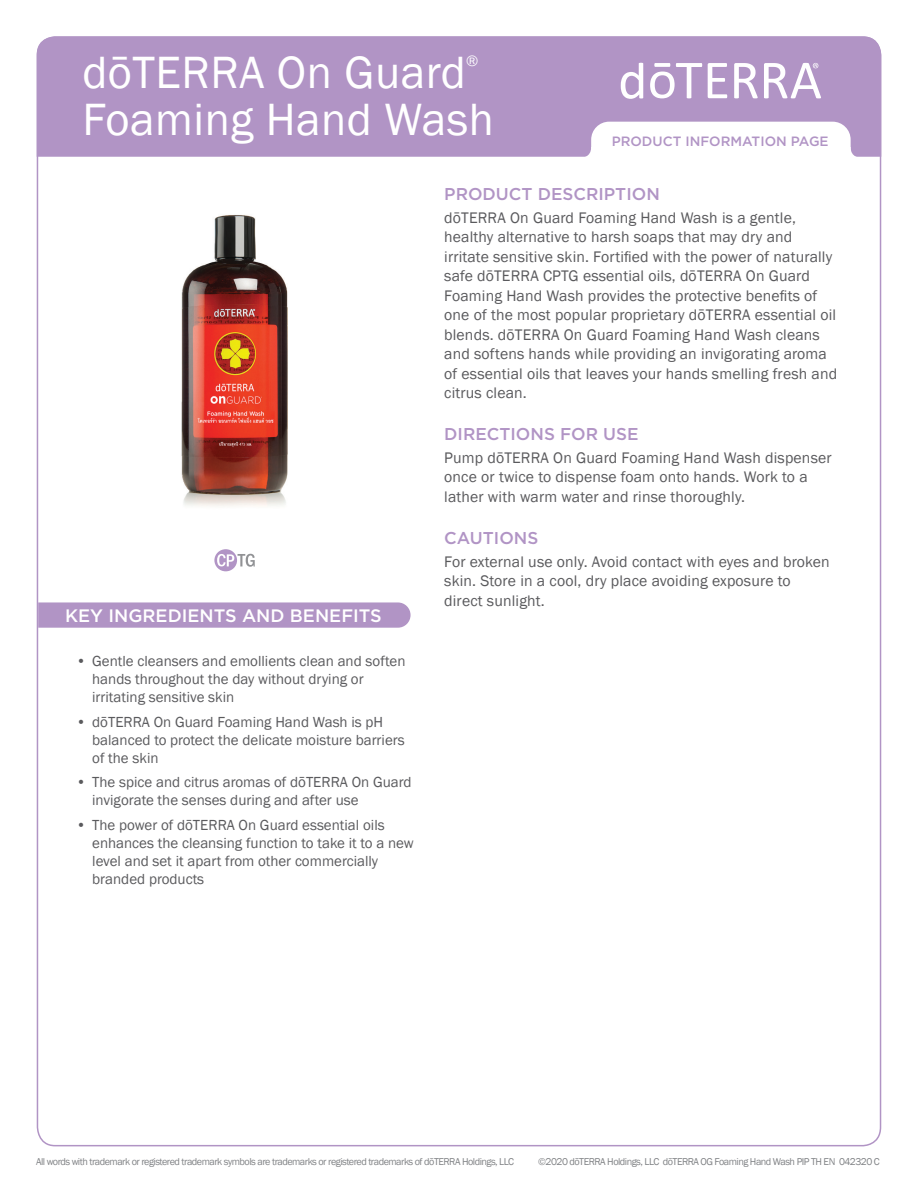
<style>
.page{position:relative;width:918px;height:1188px;background:#fff}
.page>*{position:absolute;margin:0;border:0;box-sizing:border-box;transform-origin:0 0}
.t1{font:46.5px "Franklin Gothic";letter-spacing:.01em;color:#fff}
.t2{font:500 18px "Gotham";color:#fff}
.t3{font:500 17.1px "Gotham";color:#b194c5}
.t4{font:15.75px/19.5px "Franklin Gothic";letter-spacing:.01em;color:#5a5a5d}
.t5{font:15.75px "Franklin Gothic";color:#fff}
.t6{font:15px/18px "Franklin Gothic";color:#5a5a5d}
.t7{font:500 13.5px "Gotham";color:#b194c5}
.t8{font:10.2px "Franklin Gothic";letter-spacing:-.05em;color:#808285}
</style>
<div class="page">
<div style="left:37px;top:36px;width:844px;height:121px;background:#b194c5"></div>
<svg style="left:734px;top:63px;width:24px;height:35px"></svg>
<svg style="left:708px;top:63px;width:19px;height:35px"></svg>
<svg style="left:650px;top:63px;width:52px;height:35px"></svg>
<svg style="left:621px;top:63px;width:22px;height:36px"></svg>
<svg style="left:764px;top:63px;width:57px;height:35px"></svg>
<svg style="left:581px;top:122px;width:280px;height:35px"></svg>
<img style="left:181px;top:215px;width:107px;height:291px">
<svg style="left:38px;top:602px;width:373px;height:26px;background:#b398c7"></svg>
<svg style="left:214px;top:549px;width:41px;height:22px"></svg>
<h1 class="t1" style="left:82px;top:44px;width:385px">dōTERRA On Guard</h1>
<p class="t5" style="left:466px;top:51px;width:14px">®</p>
<h1 class="t1" style="left:82px;top:90px;width:413px">Foaming Hand Wash</h1>
<p class="t7" style="left:612px;top:132px;width:218px">PRODUCT INFORMATION PAGE</p>
<p class="t2" style="left:65px;top:604px;width:318px">KEY INGREDIENTS AND BENEFITS</p>
<p class="t6" style="left:92px;top:652px;width:315px;text-indent:-16px">• Gentle cleansers and emollients clean and soften hands throughout the day without drying or irritating sensitive skin</p>
<p class="t6" style="left:92px;top:713px;width:314px;text-indent:-16px">• dōTERRA On Guard Foaming Hand Wash is pH balanced to protect the delicate moisture barriers of the skin</p>
<p class="t6" style="left:92px;top:774px;width:321px;text-indent:-16px">• The spice and citrus aromas of dōTERRA On Guard invigorate the senses during and after use</p>
<p class="t6" style="left:92px;top:817px;width:323px;text-indent:-16px">• The power of dōTERRA On Guard essential oils enhances the cleansing function to take it to a new level and set it apart from other commercially branded products</p>
<p class="t3" style="left:444px;top:182px;width:217px">PRODUCT DESCRIPTION</p>
<p class="t4" style="left:444px;top:208px;width:395px">dōTERRA On Guard Foaming Hand Wash is a gentle, healthy alternative to harsh soaps that may dry and irritate sensitive skin. Fortified with the power of naturally safe dōTERRA CPTG essential oils, dōTERRA On Guard Foaming Hand Wash provides the protective benefits of one of the most popular proprietary dōTERRA essential oil blends. dōTERRA On Guard Foaming Hand Wash cleans and softens hands while providing an invigorating aroma of essential oils that leaves your hands smelling fresh and citrus clean.</p>
<p class="t3" style="left:444px;top:423px;width:196px">DIRECTIONS FOR USE</p>
<p class="t4" style="left:444px;top:448px;width:389px">Pump dōTERRA On Guard Foaming Hand Wash dispenser once or twice to dispense foam onto hands. Work to a lather with warm water and rinse thoroughly.</p>
<p class="t3" style="left:444px;top:527px;width:96px">CAUTIONS</p>
<p class="t4" style="left:444px;top:552px;width:387px">For external use only. Avoid contact with eyes and broken skin. Store in a cool, dry place avoiding exposure to direct sunlight.</p>
<p class="t8" style="left:36px;top:1155px;width:479px">All words with trademark or registered trademark symbols are trademarks or registered trademarks of dōTERRA Holdings, LLC</p>
<p class="t8" style="left:538px;top:1155px;width:343px">©2020 dōTERRA Holdings, LLC dōTERRA OG Foaming Hand Wash PIP TH EN 042320 C</p>
</div>
